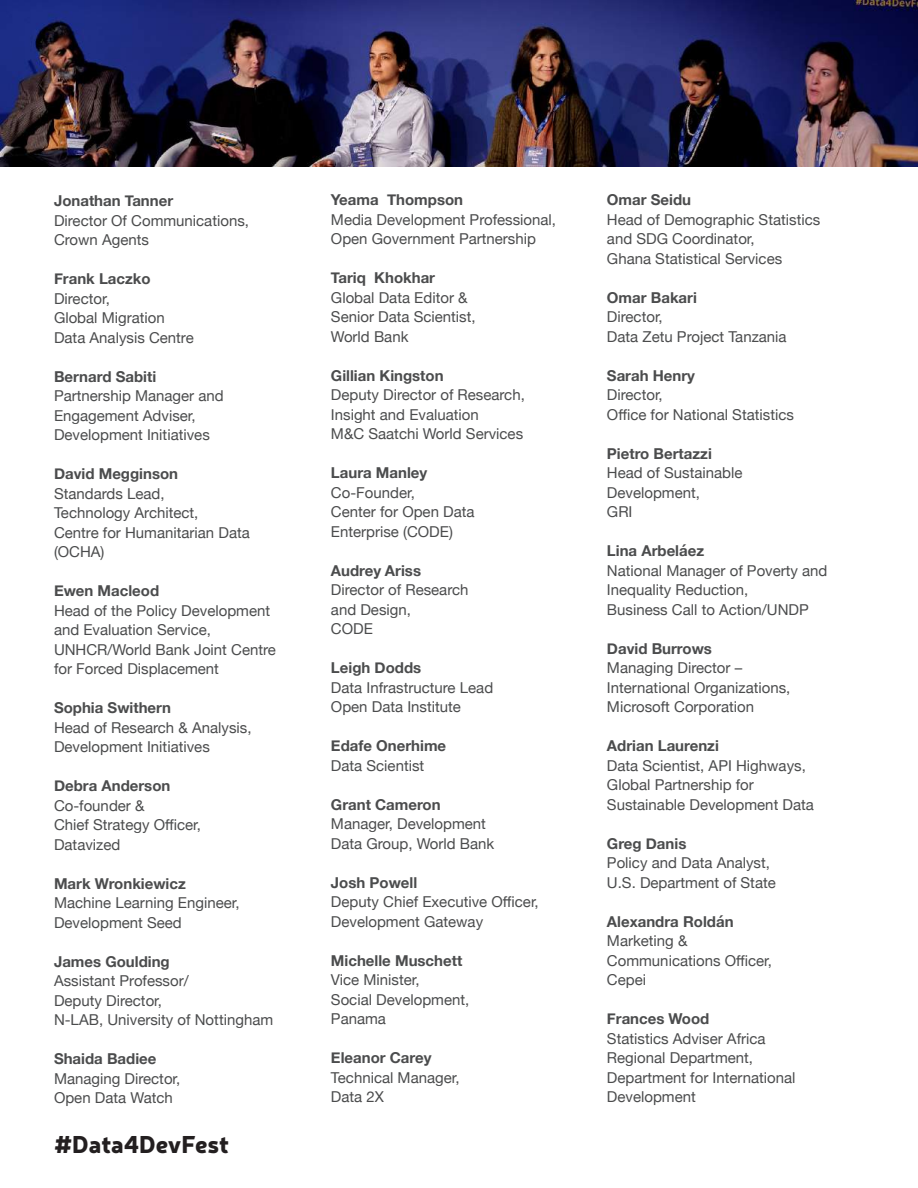
<style>
.page{position:relative;width:918px;height:1188px;background:#fff}
.page>*{position:absolute;margin:0;border:0;box-sizing:border-box;transform-origin:0 0}
.t1{font:900 24px "Neris";color:#231f20}
.t2{font:15px/19.5px "Helvetica Neue";color:#4b4c4d}
.t3{font:700 15px "Helvetica Neue";color:#4b4c4d}
</style>
<div class="page">
<img style="left:0;top:0;width:918px;height:166px">
<p class="t3" style="left:54px;top:189px;width:121px">Jonathan Tanner</p>
<p class="t2" style="left:54px;top:211px;width:197px">Director Of Communications,<br>Crown Agents</p>
<p class="t3" style="left:54px;top:267px;width:98px">Frank Laczko</p>
<p class="t2" style="left:54px;top:289px;width:141px">Director,<br>Global Migration<br>Data Analysis Centre</p>
<p class="t3" style="left:54px;top:365px;width:104px">Bernard Sabiti</p>
<p class="t2" style="left:54px;top:387px;width:171px">Partnership Manager and<br>Engagement Adviser,<br>Development Initiatives</p>
<p class="t3" style="left:54px;top:462px;width:126px">David Megginson</p>
<p class="t2" style="left:54px;top:484px;width:197px">Standards Lead,<br>Technology Architect,<br>Centre for Humanitarian Data (OCHA)</p>
<p class="t3" style="left:54px;top:579px;width:107px">Ewen Macleod</p>
<p class="t2" style="left:54px;top:601px;width:223px">Head of the Policy Development and Evaluation Service,<br>UNHCR/World Bank Joint Centre for Forced Displacement</p>
<p class="t3" style="left:54px;top:696px;width:119px">Sophia Swithern</p>
<p class="t2" style="left:54px;top:718px;width:199px">Head of Research &amp; Analysis,<br>Development Initiatives</p>
<p class="t3" style="left:54px;top:774px;width:118px">Debra Anderson</p>
<p class="t2" style="left:54px;top:796px;width:148px">Co-founder &amp;<br>Chief Strategy Officer,<br>Datavized</p>
<p class="t3" style="left:54px;top:872px;width:133px">Mark Wronkiewicz</p>
<p class="t2" style="left:54px;top:894px;width:187px">Machine Learning Engineer,<br>Development Seed</p>
<p class="t3" style="left:54px;top:950px;width:117px">James Goulding</p>
<p class="t2" style="left:54px;top:972px;width:221px">Assistant Professor/<br>Deputy Director,<br>N-LAB, University of Nottingham</p>
<p class="t3" style="left:54px;top:1047px;width:104px">Shaida Badiee</p>
<p class="t2" style="left:54px;top:1069px;width:128px">Managing Director,<br>Open Data Watch</p>
<h1 class="t1" style="left:54px;top:1126px;width:177px">#Data4DevFest</h1>
<p class="t3" style="left:331px;top:188px;width:134px">Yeama Thompson</p>
<p class="t2" style="left:331px;top:210px;width:227px">Media Development Professional,<br>Open Government Partnership</p>
<p class="t3" style="left:331px;top:266px;width:106px">Tariq Khokhar</p>
<p class="t2" style="left:331px;top:288px;width:146px">Global Data Editor &amp;<br>Senior Data Scientist,<br>World Bank</p>
<p class="t3" style="left:331px;top:364px;width:114px">Gillian Kingston</p>
<p class="t2" style="left:331px;top:386px;width:195px">Deputy Director of Research,<br>Insight and Evaluation<br>M&amp;C Saatchi World Services</p>
<p class="t3" style="left:331px;top:461px;width:98px">Laura Manley</p>
<p class="t2" style="left:331px;top:483px;width:145px">Co-Founder,<br>Center for Open Data<br>Enterprise (CODE)</p>
<p class="t3" style="left:331px;top:559px;width:92px">Audrey Ariss</p>
<p class="t2" style="left:331px;top:581px;width:139px">Director of Research and Design,<br>CODE</p>
<p class="t3" style="left:331px;top:656px;width:92px">Leigh Dodds</p>
<p class="t2" style="left:331px;top:678px;width:164px">Data Infrastructure Lead<br>Open Data Institute</p>
<p class="t3" style="left:331px;top:734px;width:117px">Edafe Onerhime</p>
<p class="t2" style="left:331px;top:756px;width:95px">Data Scientist</p>
<p class="t3" style="left:331px;top:793px;width:111px">Grant Cameron</p>
<p class="t2" style="left:331px;top:815px;width:165px">Manager, Development<br>Data Group, World Bank</p>
<p class="t3" style="left:331px;top:871px;width:88px">Josh Powell</p>
<p class="t2" style="left:331px;top:893px;width:209px">Deputy Chief Executive Officer,<br>Development Gateway</p>
<p class="t3" style="left:331px;top:949px;width:133px">Michelle Muschett</p>
<p class="t2" style="left:331px;top:971px;width:140px">Vice Minister,<br>Social Development,<br>Panama</p>
<p class="t3" style="left:331px;top:1046px;width:102px">Eleanor Carey</p>
<p class="t2" style="left:331px;top:1068px;width:130px">Technical Manager,<br>Data 2X</p>
<p class="t3" style="left:607px;top:188px;width:86px">Omar Seidu</p>
<p class="t2" style="left:607px;top:210px;width:215px">Head of Demographic Statistics and SDG Coordinator,<br>Ghana Statistical Services</p>
<p class="t3" style="left:607px;top:286px;width:91px">Omar Bakari</p>
<p class="t2" style="left:607px;top:308px;width:181px">Director,<br>Data Zetu Project Tanzania</p>
<p class="t3" style="left:607px;top:364px;width:90px">Sarah Henry</p>
<p class="t2" style="left:607px;top:386px;width:188px">Director,<br>Office for National Statistics</p>
<p class="t3" style="left:607px;top:442px;width:106px">Pietro Bertazzi</p>
<p class="t2" style="left:607px;top:464px;width:137px">Head of Sustainable<br>Development,<br>GRI</p>
<p class="t3" style="left:607px;top:539px;width:99px">Lina Arbeláez</p>
<p class="t2" style="left:607px;top:561px;width:222px">National Manager of Poverty and<br>Inequality Reduction,<br>Business Call to Action/UNDP</p>
<p class="t3" style="left:607px;top:637px;width:107px">David Burrows</p>
<p class="t2" style="left:607px;top:659px;width:185px">Managing Director –<br>International Organizations,<br>Microsoft Corporation</p>
<p class="t3" style="left:607px;top:734px;width:113px">Adrian Laurenzi</p>
<p class="t2" style="left:607px;top:756px;width:208px">Data Scientist, API Highways,<br>Global Partnership for<br>Sustainable Development Data</p>
<p class="t3" style="left:607px;top:832px;width:81px">Greg Danis</p>
<p class="t2" style="left:607px;top:854px;width:170px">Policy and Data Analyst,<br>U.S. Department of State</p>
<p class="t3" style="left:607px;top:910px;width:128px">Alexandra Roldán</p>
<p class="t2" style="left:607px;top:932px;width:167px">Marketing &amp;<br>Communications Officer,<br>Cepei</p>
<p class="t3" style="left:607px;top:1007px;width:104px">Frances Wood</p>
<p class="t2" style="left:607px;top:1029px;width:190px">Statistics Adviser Africa<br>Regional Department,<br>Department for International<br>Development</p>
</div>
